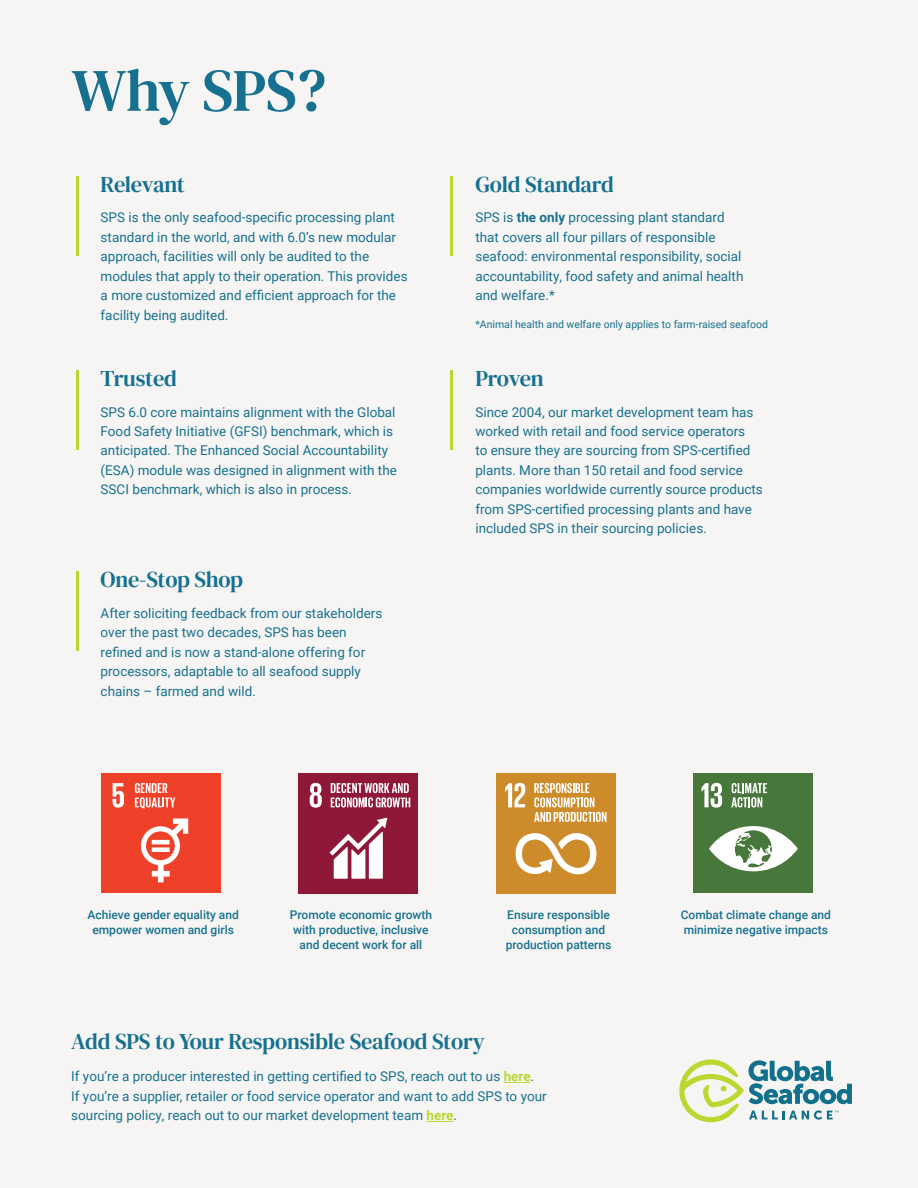
<style>
.page{position:relative;width:918px;height:1188px;background:#f7f5f3}
.page>*{position:absolute;margin:0;border:0;box-sizing:border-box;transform-origin:0 0}
.t1{font:60px "DM Serif Text";letter-spacing:-.015em;color:#167190}
.t2{font:22.5px "DM Serif Text";letter-spacing:-.01em;color:#167190}
.t3{font:13.5px/19.5px "Roboto";color:#167190}
.t4{font:500 12px/15px "Roboto";color:#167190;text-align:center}
.t5{font:10.5px "Roboto";color:#167190}
.s1{font-weight:700}
.s2{font-weight:700;color:#bdd630}
.s3{font-weight:700;color:#bcd631}
</style>
<div class="page">
<svg style="left:504px;top:1082px;width:27px;height:1px"></svg>
<svg style="left:427px;top:1121px;width:27px;height:1px"></svg>
<svg style="left:679px;top:1059px;width:173px;height:63px"></svg>
<hr style="left:450px;top:176px;width:3px;height:80px;background:#bcd631">
<hr style="left:450px;top:370px;width:3px;height:80px;background:#bcd631">
<hr style="left:76px;top:176px;width:3px;height:80px;background:#bcd631">
<hr style="left:76px;top:370px;width:3px;height:80px;background:#bcd631">
<hr style="left:76px;top:572px;width:3px;height:79px;background:#bcd631">
<div style="left:298px;top:773px;width:120px;height:120px;background:#8f1838"></div>
<svg style="left:310px;top:783px;width:12px;height:25px"></svg>
<svg style="left:330px;top:818px;width:57px;height:61px"></svg>
<svg style="left:331px;top:783px;width:79px;height:24px"></svg>
<div style="left:496px;top:773px;width:120px;height:120px;background:#cd8b2a"></div>
<svg style="left:505px;top:783px;width:20px;height:24px"></svg>
<svg style="left:516px;top:833px;width:80px;height:41px"></svg>
<svg style="left:534px;top:783px;width:73px;height:39px"></svg>
<div style="left:693px;top:773px;width:120px;height:120px;background:#48773c"></div>
<svg style="left:702px;top:783px;width:20px;height:25px"></svg>
<svg style="left:709px;top:826px;width:89px;height:45px"></svg>
<svg style="left:731px;top:783px;width:36px;height:24px"></svg>
<div style="left:101px;top:773px;width:120px;height:120px;background:#ef412a"></div>
<svg style="left:135px;top:783px;width:40px;height:26px"></svg>
<svg style="left:113px;top:783px;width:11px;height:25px"></svg>
<svg style="left:141px;top:819px;width:47px;height:63px"></svg>
<hr style="left:152px;top:840px;width:18px;height:4px;background:#fff">
<div style="left:152px;top:847px;width:18px;height:5px;background:#fff"></div>
<h1 class="t1" style="left:71px;top:56px;width:256px">Why SPS?</h1>
<h2 class="t2" style="left:101px;top:171px;width:86px">Relevant</h2>
<p class="t3" style="left:101px;top:207px;width:309px">SPS is the only seafood-specific processing plant standard in the world, and with 6.0’s new modular approach, facilities will only be audited to the modules that apply to their operation. This provides a more customized and efficient approach for the facility being audited.</p>
<h2 class="t2" style="left:101px;top:365px;width:78px">Trusted</h2>
<p class="t3" style="left:101px;top:401px;width:298px">SPS 6.0 core maintains alignment with the Global Food Safety Initiative (GFSI) benchmark, which is anticipated. The Enhanced Social Accountability (ESA) module was designed in alignment with the SSCI benchmark, which is also in process.</p>
<h2 class="t2" style="left:101px;top:567px;width:144px">One-Stop Shop</h2>
<p class="t3" style="left:101px;top:603px;width:283px">After soliciting feedback from our stakeholders over the past two decades, SPS has been refined and is now a stand-alone offering for processors, adaptable to all seafood supply chains – farmed and wild.</p>
<h2 class="t2" style="left:475px;top:171px;width:140px">Gold Standard</h2>
<p class="t3" style="left:475px;top:207px;width:270px">SPS is <span class="s1">the only</span> processing plant standard that covers all four pillars of responsible seafood: environmental responsibility, social accountability, food safety and animal health and welfare.*</p>
<p class="t5" style="left:475px;top:317px;width:294px">*Animal health and welfare only applies to farm-raised seafood</p>
<h2 class="t2" style="left:475px;top:365px;width:70px">Proven</h2>
<p class="t3" style="left:475px;top:401px;width:289px">Since 2004, our market development team has worked with retail and food service operators<br>to ensure they are sourcing from SPS-certified plants. More than 150 retail and food service companies worldwide currently source products from SPS-certified processing plants and have included SPS in their sourcing policies.</p>
<p class="t4" style="left:87px;top:907px;width:153px">Achieve gender equality and empower women and girls</p>
<p class="t4" style="left:290px;top:907px;width:144px">Promote economic growth with productive, inclusive and decent work for all</p>
<p class="t4" style="left:506px;top:907px;width:107px">Ensure responsible consumption and production patterns</p>
<p class="t4" style="left:681px;top:907px;width:152px;text-align:left">Combat climate change and minimize negative impacts</p>
<h2 class="t2" style="left:71px;top:1028px;width:415px">Add SPS to Your Responsible Seafood Story</h2>
<p class="t3" style="left:71px;top:1066px;width:477px">If you’re a producer interested in getting certified to SPS, reach out to us <span class="s2">here</span>.<br>If you’re a supplier, retailer or food service operator and want to add SPS to your sourcing policy, reach out to our market development team <span class="s3">here</span>.</p>
</div>
